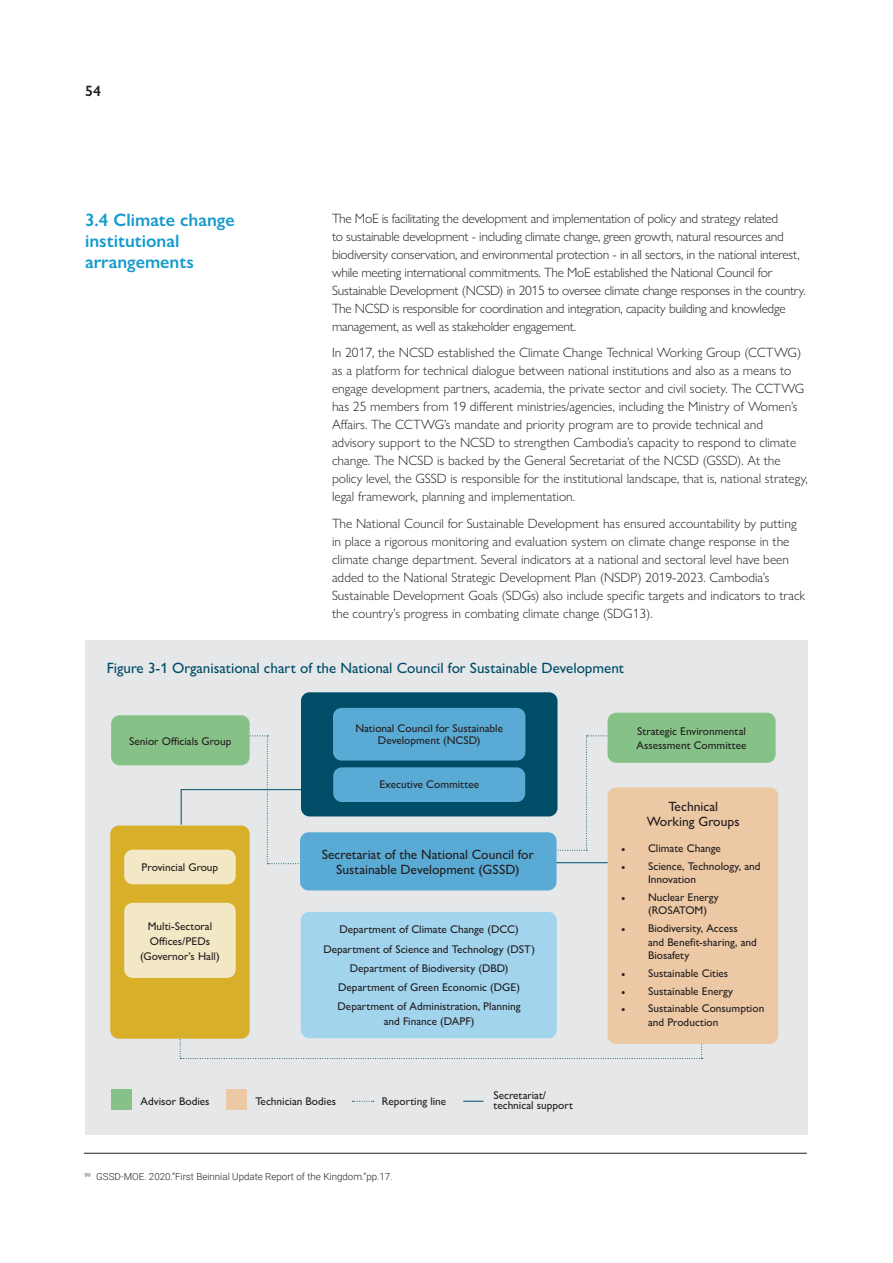
<style>
.page{position:relative;width:893px;height:1263px;background:#fff}
.page>*{position:absolute;margin:0;border:0;box-sizing:border-box;transform-origin:0 0}
.t1{font:600 18px/21px "Gill Sans Nova";color:#129bcc}
.t2{font:500 15px "Gill Sans Nova";color:#004d67}
.t3{font:600 15px "Gill Sans Nova";color:#231f20}
.Body_text{font:300 13.5px/18px "Gill Sans Nova";color:#231f20}
.Body_text-2{font:300 13.5px/18px "Gill Sans Nova";letter-spacing:-.02em;color:#231f20}
.t4{font:500 13.5px/15px "Gill Sans Nova";color:#231f20;text-align:center}
.t5{font:500 11.25px/13.5px "Gill Sans Nova";color:#231f20}
.t6{font:300 9.75px "Roboto";color:#231f20}
.s1{font-family:"Minion Pro";font-weight:400}
</style>
<div class="page">
<div style="left:85px;top:640px;width:723px;height:494px;background:#e6e7e9"></div>
<svg style="left:180px;top:1027px;width:523px;height:32px"></svg>
<div style="left:110px;top:825px;width:140px;height:214px;background:#d7af28;border-radius:9px"></div>
<svg style="left:180px;top:735px;width:135px;height:129px"></svg>
<div style="left:301px;top:692px;width:256px;height:124px;background:#004d67;border-radius:9px"></div>
<hr style="left:547px;top:862px;width:66px;height:1px;background:#004d66">
<svg style="left:546px;top:735px;width:68px;height:116px"></svg>
<hr style="left:84px;top:1153px;width:723px;height:1px;background:#231f20">
<div style="left:333px;top:708px;width:192px;height:52px;background:#59aad4;border-radius:9px"></div>
<div style="left:333px;top:767px;width:192px;height:35px;background:#59aad4;border-radius:9px"></div>
<div style="left:124px;top:850px;width:112px;height:34px;background:#f3e8c5;border-radius:9px"></div>
<div style="left:124px;top:903px;width:112px;height:75px;background:#f3e8c5;border-radius:9px"></div>
<div style="left:301px;top:912px;width:256px;height:126px;background:#a2d4ee;border-radius:9px"></div>
<div style="left:608px;top:787px;width:170px;height:257px;background:#ecc8a4;border-radius:9px"></div>
<div style="left:300px;top:832px;width:257px;height:58px;background:#59aad4;border-radius:9px"></div>
<div style="left:608px;top:713px;width:168px;height:50px;background:#86c287;border-radius:9px"></div>
<svg style="left:112px;top:1089px;width:20px;height:20px"></svg>
<svg style="left:226px;top:1089px;width:21px;height:20px"></svg>
<div style="left:111px;top:715px;width:139px;height:50px;background:#86c287;border-radius:9px"></div>
<svg style="left:352px;top:1101px;width:22px;height:1px"></svg>
<svg style="left:463px;top:1101px;width:20px;height:1px"></svg>
<p class="t3" style="left:85px;top:82px;width:18px">54</p>
<p class="t1" style="left:85px;top:209px;width:151px">3.4 Climate change institutional arrangements</p>
<p class="Body_text-2" style="left:332px;top:209px;width:475px">The MoE is facilitating the development and implementation of policy and strategy related<br>to sustainable development - including climate change, green growth, natural resources and biodiversity conservation, and environmental protection - in all sectors, in the national interest, while meeting international commitments. The MoE established the National Council for Sustainable Development (NCSD) in 2015 to oversee climate change responses in the country.<br>The NCSD is responsible for coordination and integration, capacity building and knowledge management, as well as stakeholder engagement.</p>
<p class="Body_text" style="left:332px;top:344px;width:477px">In 2017, the NCSD established the Climate Change Technical Working Group (CCTWG) as a platform for technical dialogue between national institutions and also as a means to engage development partners, academia, the private sector and civil society. The CCTWG has 25 members from 19 different ministries/agencies, including the Ministry of Women’s Affairs. The CCTWG’s mandate and priority program are to provide technical and advisory support to the NCSD to strengthen Cambodia’s capacity to respond to climate change. The NCSD is backed by the General Secretariat of the NCSD (GSSD). At the policy level, the GSSD is responsible for the institutional landscape, that is, national strategy, legal framework, planning and implementation.</p>
<p class="Body_text" style="left:332px;top:514px;width:475px">The National Council for Sustainable Development has ensured accountability by putting in place a rigorous monitoring and evaluation system on climate change response in the climate change department. Several indicators at a national and sectoral level have been added to the National Strategic Development Plan (NSDP) 2019-2023. Cambodia’s Sustainable Development Goals (SDGs) also include specific targets and indicators to track the country’s progress in combating climate change (SDG13).</p>
<p class="t2" style="left:107px;top:659px;width:519px">Figure 3-1 Organisational chart of the National Council for Sustainable Development</p>
<p class="t5" style="left:129px;top:734px;width:104px">Senior Officials Group</p>
<p class="t5" style="left:355px;top:722px;width:149px;line-height:12px;text-align:center">National Council for Sustainable<br>Development (NCSD)</p>
<p class="t5" style="left:379px;top:778px;width:101px">Executive Committee</p>
<p class="t5" style="left:636px;top:725px;width:112px">Strategic Environmental<br>Assessment Committee</p>
<p class="t4" style="left:668px;top:798px;width:51px">Technical</p>
<p class="t4" style="left:647px;top:813px;width:94px">Working Groups</p>
<p class="t5" style="left:142px;top:860px;width:78px">Provincial Group</p>
<p class="t5" style="left:148px;top:918px;width:66px;line-height:15px">Multi-Sectoral<br>Offices/PEDs</p>
<p class="t5" style="left:140px;top:949px;width:81px">(Governor’s Hall)</p>
<p class="t4" style="left:322px;top:847px;width:214px">Secretariat of the National Council for<br>Sustainable Development (GSSD)</p>
<p class="t5" style="left:339px;top:923px;width:181px">Department of Climate Change (DCC)</p>
<p class="t5" style="left:323px;top:942px;width:213px">Department of Science and Technology (DST)</p>
<p class="t5" style="left:350px;top:961px;width:160px">Department of Biodiversity (DBD)</p>
<p class="t5" style="left:338px;top:980px;width:183px">Department of Green Economic (DGE)</p>
<p class="t5" style="left:338px;top:999px;width:185px;line-height:15px;text-align:center">Department of Administration, Planning and Finance (DAPF)</p>
<p class="t5" style="left:141px;top:1094px;width:70px">Advisor Bodies</p>
<p class="t5" style="left:255px;top:1094px;width:82px">Technician Bodies</p>
<p class="t5" style="left:382px;top:1094px;width:66px">Reporting line</p>
<p class="t6" style="left:84px;top:1170px;width:310px"><sup>99</sup> GSSD-MOE. 2020.“First Beinnial Update Report of the Kingdom.”pp.17.</p>
<p class="t5" style="left:493px;top:1088px;width:54px">Secretariat/</p>
<p class="t5" style="left:493px;top:1098px;width:81px">technical support</p>
<p class="t5" style="left:621px;top:841px;width:101px"><span class="s1">•</span> Climate Change</p>
<p class="t5" style="left:648px;top:859px;width:114px;text-indent:-27px"><span class="s1">•</span> Science, Technology, and<br>Innovation</p>
<p class="t5" style="left:648px;top:890px;width:72px;text-indent:-27px"><span class="s1">•</span> Nuclear Energy (ROSATOM)</p>
<p class="t5" style="left:648px;top:921px;width:110px;text-indent:-27px"><span class="s1">•</span> Biodiversity, Access<br>and Benefit-sharing, and<br>Biosafety</p>
<p class="t5" style="left:621px;top:966px;width:109px"><span class="s1">•</span> Sustainable Cities</p>
<p class="t5" style="left:621px;top:984px;width:114px"><span class="s1">•</span> Sustainable Energy</p>
<p class="t5" style="left:648px;top:1002px;width:118px;text-indent:-27px"><span class="s1">•</span> Sustainable Consumption and Production</p>
</div>
